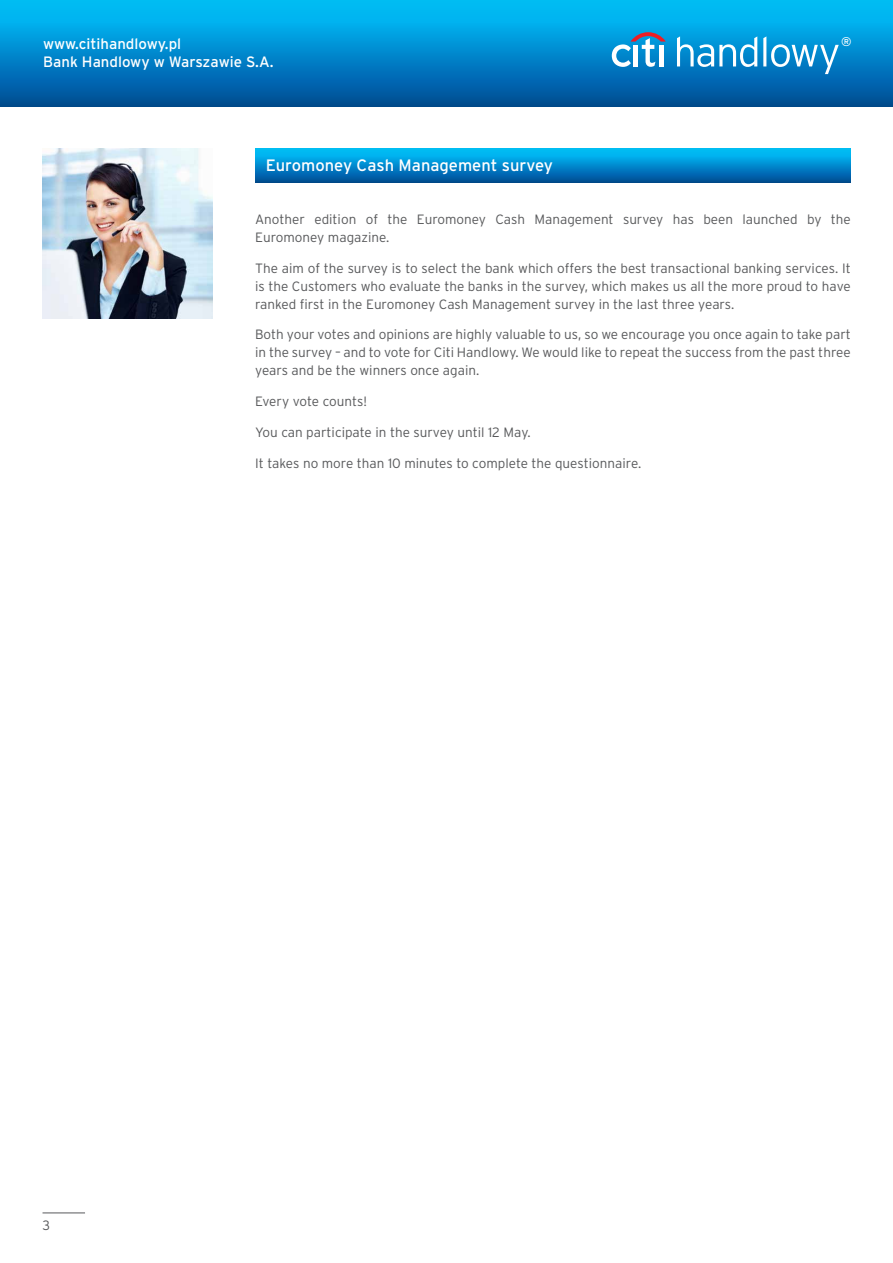
<style>
.page{position:relative;width:893px;height:1263px;background:#fff}
.page>*{position:absolute;margin:0;border:0;box-sizing:border-box;transform-origin:0 0}
.t1{font:16.5px "Interstate Pl";color:#fff}
.t2{font:15px/18px "Interstate Pl";color:#fff}
.t3{font:300 13.5px/18px "Interstate Pl";color:#58595b;text-align:justify}
.t4{font:12.6px "Interstate Pl";color:#fff}
</style>
<div class="page">
<div style="left:0;top:0;width:893px;height:106px;background:linear-gradient(to bottom,#00c7ff,#004c98)"></div>
<svg style="left:677px;top:36px;width:80px;height:31px"></svg>
<svg style="left:763px;top:36px;width:76px;height:38px;background:#37a0d7"></svg>
<svg style="left:612px;top:32px;width:54px;height:35px"></svg>
<hr style="left:659px;top:45px;width:4px;height:21px;background:#fff">
<hr style="left:43px;top:1212px;width:42px;height:1px;background:#58595b">
<svg style="left:255px;top:149px;width:596px;height:33px;background:#0089cc"></svg>
<img style="left:43px;top:149px;width:170px;height:170px">
<p class="t2" style="left:43px;top:34px;width:232px">www.citihandlowy.pl<br>Bank Handlowy w Warszawie S.A.</p>
<p class="t4" style="left:841px;top:34px;width:12px">®</p>
<p class="t1" style="left:266px;top:156px;width:289px">Euromoney Cash Management survey</p>
<p class="t3" style="left:255px;top:210px;width:597px">Another edition of the Euromoney Cash Management survey has been launched by the<br>Euromoney magazine.</p>
<p class="t3" style="left:255px;top:259px;width:597px">The aim of the survey is to select the bank which offers the best transactional banking services. It is the Customers who evaluate the banks in the survey, which makes us all the more proud to have ranked first in the Euromoney Cash Management survey in the last three years.</p>
<p class="t3" style="left:255px;top:325px;width:597px">Both your votes and opinions are highly valuable to us, so we encourage you once again to take part in the survey – and to vote for Citi Handlowy. We would like to repeat the success from the past three years and be the winners once again.</p>
<p class="t3" style="left:255px;top:392px;width:113px">Every vote counts!</p>
<p class="t3" style="left:255px;top:423px;width:277px">You can participate in the survey until 12 May.</p>
<p class="t3" style="left:255px;top:454px;width:388px">It takes no more than 10 minutes to complete the questionnaire.</p>
<p class="t3" style="left:43px;top:1216px;width:9px">3</p>
</div>
